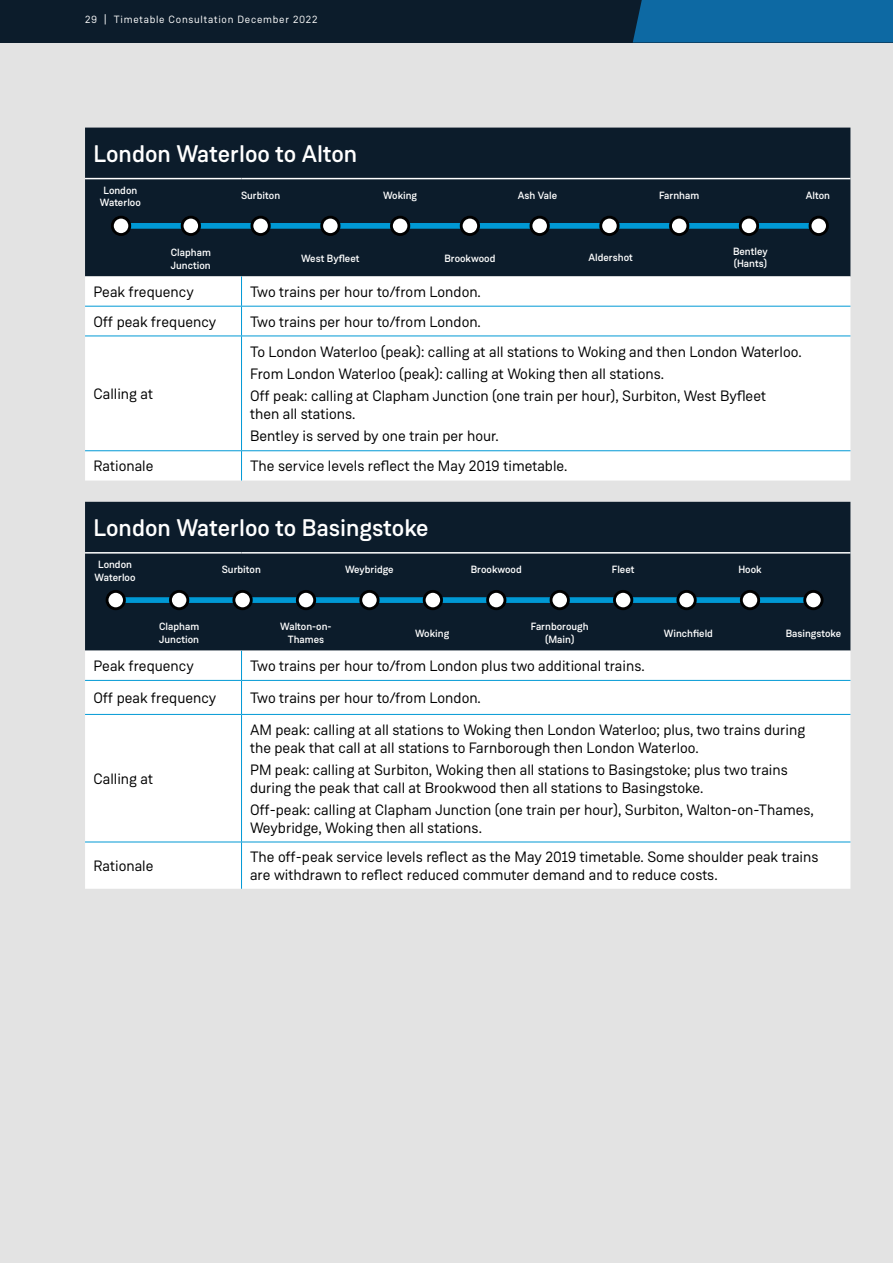
<style>
.page{position:relative;width:893px;height:1263px;background:#fff}
.page>*{position:absolute;margin:0;border:0;box-sizing:border-box;transform-origin:0 0}
.t1{font:500 24px "Weissenhof Grotesk";color:#fff}
.t2{font:15px/18px "Weissenhof Grotesk";color:#000}
.t3{font:500 10.5px/12.6px "Weissenhof Grotesk";color:#fff;text-align:center}
.t4{font:10.5px "Weissenhof Grotesk";letter-spacing:.07em;color:#fff}
</style>
<div class="page">
<div style="left:0;top:43px;width:893px;height:1220px;background:#e3e3e3"></div>
<div style="left:85px;top:128px;width:765px;height:148px;background:#0c1c2b"></div>
<div style="left:85px;top:276px;width:765px;height:204px;background:#fff"></div>
<hr style="left:85px;top:178px;width:157px;height:1px;background:#fff">
<hr style="left:242px;top:178px;width:608px;height:1px;background:#fff">
<hr style="left:242px;top:306px;width:608px;height:1px;background:#0099d5">
<hr style="left:242px;top:336px;width:608px;height:1px;background:#0099d5">
<hr style="left:242px;top:450px;width:608px;height:1px;background:#0099d5">
<hr style="left:241px;top:276px;width:1px;height:30px;background:#0099d5">
<hr style="left:85px;top:306px;width:157px;height:1px;background:#0099d5">
<svg style="left:241px;top:307px;width:1px;height:29px"></svg>
<hr style="left:85px;top:336px;width:157px;height:1px;background:#0099d5">
<hr style="left:241px;top:336px;width:1px;height:114px;background:#0099d5">
<hr style="left:85px;top:450px;width:157px;height:1px;background:#0099d5">
<svg style="left:241px;top:451px;width:1px;height:29px"></svg>
<div style="left:119px;top:223px;width:704px;height:6px;background:#0099d5"></div>
<div style="left:112px;top:217px;width:18px;height:18px;background:#fff;border-radius:50%"></div>
<div style="left:111px;top:216px;width:20px;height:20px;border:3px solid #000;border-radius:50%"></div>
<div style="left:391px;top:217px;width:18px;height:18px;background:#fff;border-radius:50%"></div>
<div style="left:390px;top:216px;width:20px;height:20px;border:3px solid #000;border-radius:50%"></div>
<div style="left:322px;top:217px;width:17px;height:18px;background:#fff;border-radius:50%"></div>
<div style="left:320px;top:216px;width:20px;height:20px;border:3px solid #000;border-radius:50%"></div>
<div style="left:182px;top:217px;width:17px;height:18px;background:#fff;border-radius:50%"></div>
<div style="left:181px;top:216px;width:20px;height:20px;border:3px solid #000;border-radius:50%"></div>
<div style="left:252px;top:217px;width:17px;height:18px;background:#fff;border-radius:50%"></div>
<div style="left:250px;top:216px;width:21px;height:20px;border:3px solid #000;border-radius:50%"></div>
<div style="left:461px;top:217px;width:18px;height:18px;background:#fff;border-radius:50%"></div>
<div style="left:460px;top:216px;width:20px;height:20px;border:3px solid #000;border-radius:50%"></div>
<div style="left:531px;top:217px;width:17px;height:18px;background:#fff;border-radius:50%"></div>
<div style="left:530px;top:216px;width:20px;height:20px;border:3px solid #000;border-radius:50%"></div>
<div style="left:601px;top:217px;width:17px;height:18px;background:#fff;border-radius:50%"></div>
<div style="left:599px;top:216px;width:20px;height:20px;border:3px solid #000;border-radius:50%"></div>
<div style="left:670px;top:217px;width:18px;height:18px;background:#fff;border-radius:50%"></div>
<div style="left:669px;top:216px;width:20px;height:20px;border:3px solid #000;border-radius:50%"></div>
<div style="left:740px;top:217px;width:18px;height:18px;background:#fff;border-radius:50%"></div>
<div style="left:739px;top:216px;width:20px;height:20px;border:3px solid #000;border-radius:50%"></div>
<div style="left:810px;top:217px;width:17px;height:18px;background:#fff;border-radius:50%"></div>
<div style="left:809px;top:216px;width:20px;height:20px;border:3px solid #000;border-radius:50%"></div>
<div style="left:85px;top:502px;width:765px;height:149px;background:#0c1c2b"></div>
<div style="left:85px;top:651px;width:765px;height:238px;background:#fff"></div>
<hr style="left:85px;top:552px;width:157px;height:2px;background:#fff">
<hr style="left:242px;top:552px;width:608px;height:2px;background:#fff">
<hr style="left:242px;top:680px;width:608px;height:1px;background:#0099d5">
<hr style="left:242px;top:714px;width:608px;height:1px;background:#0099d5">
<hr style="left:242px;top:842px;width:608px;height:1px;background:#0099d5">
<svg style="left:241px;top:651px;width:1px;height:29px"></svg>
<hr style="left:85px;top:680px;width:157px;height:1px;background:#0099d5">
<hr style="left:241px;top:681px;width:1px;height:33px;background:#0099d5">
<hr style="left:85px;top:714px;width:157px;height:1px;background:#0099d5">
<hr style="left:241px;top:715px;width:1px;height:127px;background:#0099d5">
<hr style="left:85px;top:842px;width:157px;height:1px;background:#0099d5">
<hr style="left:241px;top:842px;width:1px;height:47px;background:#0099d5">
<div style="left:114px;top:597px;width:703px;height:6px;background:#0099d5"></div>
<div style="left:107px;top:591px;width:17px;height:18px;background:#fff;border-radius:50%"></div>
<div style="left:106px;top:590px;width:20px;height:20px;border:3px solid #000;border-radius:50%"></div>
<div style="left:361px;top:591px;width:17px;height:18px;background:#fff;border-radius:50%"></div>
<div style="left:359px;top:590px;width:21px;height:20px;border:3px solid #000;border-radius:50%"></div>
<div style="left:297px;top:591px;width:18px;height:18px;background:#fff;border-radius:50%"></div>
<div style="left:296px;top:590px;width:20px;height:20px;border:3px solid #000;border-radius:50%"></div>
<div style="left:170px;top:591px;width:18px;height:18px;background:#fff;border-radius:50%"></div>
<div style="left:169px;top:590px;width:20px;height:20px;border:3px solid #000;border-radius:50%"></div>
<div style="left:234px;top:591px;width:17px;height:18px;background:#fff;border-radius:50%"></div>
<div style="left:232px;top:590px;width:21px;height:20px;border:3px solid #000;border-radius:50%"></div>
<div style="left:424px;top:591px;width:18px;height:18px;background:#fff;border-radius:50%"></div>
<div style="left:423px;top:590px;width:20px;height:20px;border:3px solid #000;border-radius:50%"></div>
<div style="left:488px;top:591px;width:17px;height:18px;background:#fff;border-radius:50%"></div>
<div style="left:486px;top:590px;width:20px;height:20px;border:3px solid #000;border-radius:50%"></div>
<div style="left:551px;top:591px;width:17px;height:18px;background:#fff;border-radius:50%"></div>
<div style="left:550px;top:590px;width:20px;height:20px;border:3px solid #000;border-radius:50%"></div>
<div style="left:614px;top:591px;width:18px;height:18px;background:#fff;border-radius:50%"></div>
<div style="left:613px;top:590px;width:20px;height:20px;border:3px solid #000;border-radius:50%"></div>
<div style="left:678px;top:591px;width:17px;height:18px;background:#fff;border-radius:50%"></div>
<div style="left:676px;top:590px;width:21px;height:20px;border:3px solid #000;border-radius:50%"></div>
<div style="left:741px;top:591px;width:18px;height:18px;background:#fff;border-radius:50%"></div>
<div style="left:740px;top:590px;width:20px;height:20px;border:3px solid #000;border-radius:50%"></div>
<div style="left:805px;top:591px;width:17px;height:18px;background:#fff;border-radius:50%"></div>
<div style="left:803px;top:590px;width:20px;height:20px;border:3px solid #000;border-radius:50%"></div>
<div style="left:0;top:0;width:893px;height:43px;background:#0c1c2b"></div>
<div style="left:633px;top:0;width:260px;height:43px;background:#0d69a3"></div>
<p class="t4" style="left:85px;top:13px;width:234px">29 | Timetable Consultation December 2022</p>
<h1 class="t1" style="left:94px;top:139px;width:265px">London Waterloo to Alton</h1>
<p class="t3" style="left:100px;top:184px;width:42px">London<br>Waterloo</p>
<p class="t3" style="left:241px;top:189px;width:41px">Surbiton</p>
<p class="t3" style="left:383px;top:189px;width:35px">Woking</p>
<p class="t3" style="left:518px;top:189px;width:41px">Ash Vale</p>
<p class="t3" style="left:659px;top:189px;width:42px">Farnham</p>
<p class="t3" style="left:806px;top:189px;width:26px">Alton</p>
<p class="t3" style="left:171px;top:246px;width:42px;text-align:left">Clapham<br>Junction</p>
<p class="t3" style="left:301px;top:252px;width:60px">West Byfleet</p>
<p class="t3" style="left:444px;top:252px;width:52px">Brookwood</p>
<p class="t3" style="left:588px;top:251px;width:46px">Aldershot</p>
<p class="t3" style="left:733px;top:245px;width:36px;text-align:left">Bentley (Hants)</p>
<p class="t2" style="left:94px;top:283px;width:102px">Peak frequency</p>
<p class="t2" style="left:250px;top:283px;width:232px">Two trains per hour to/from London.</p>
<p class="t2" style="left:94px;top:312px;width:124px">Off peak frequency</p>
<p class="t2" style="left:250px;top:312px;width:232px">Two trains per hour to/from London.</p>
<p class="t2" style="left:94px;top:385px;width:61px">Calling at</p>
<p class="t2" style="left:250px;top:340px;width:553px;line-height:22.2px">To London Waterloo (peak): calling at all stations to Woking and then London Waterloo.<br>From London Waterloo (peak): calling at Woking then all stations.<br>Off peak: calling at Clapham Junction (one train per hour), Surbiton, West Byfleet</p>
<p class="t2" style="left:250px;top:403px;width:250px;line-height:22.2px">then all stations.<br>Bentley is served by one train per hour.</p>
<p class="t2" style="left:94px;top:457px;width:61px">Rationale</p>
<p class="t2" style="left:250px;top:457px;width:319px">The service levels reflect the May 2019 timetable.</p>
<h1 class="t1" style="left:94px;top:513px;width:337px">London Waterloo to Basingstoke</h1>
<p class="t3" style="left:95px;top:558px;width:42px">London<br>Waterloo</p>
<p class="t3" style="left:222px;top:563px;width:41px">Surbiton</p>
<p class="t3" style="left:345px;top:563px;width:50px">Weybridge</p>
<p class="t3" style="left:471px;top:563px;width:52px">Brookwood</p>
<p class="t3" style="left:612px;top:563px;width:24px">Fleet</p>
<p class="t3" style="left:738px;top:563px;width:25px">Hook</p>
<p class="t3" style="left:159px;top:620px;width:42px;text-align:left">Clapham<br>Junction</p>
<p class="t3" style="left:280px;top:620px;width:53px">Walton-on-<br>Thames</p>
<p class="t3" style="left:415px;top:627px;width:35px">Woking</p>
<p class="t3" style="left:531px;top:620px;width:59px">Farnborough (Main)</p>
<p class="t3" style="left:664px;top:627px;width:51px">Winchfield</p>
<p class="t3" style="left:786px;top:627px;width:57px">Basingstoke</p>
<p class="t2" style="left:94px;top:657px;width:102px">Peak frequency</p>
<p class="t2" style="left:250px;top:657px;width:396px">Two trains per hour to/from London plus two additional trains.</p>
<p class="t2" style="left:94px;top:689px;width:124px">Off peak frequency</p>
<p class="t2" style="left:250px;top:689px;width:232px">Two trains per hour to/from London.</p>
<p class="t2" style="left:94px;top:770px;width:61px">Calling at</p>
<p class="t2" style="left:250px;top:720px;width:557px">AM peak: calling at all stations to Woking then London Waterloo; plus, two trains during the peak that call at all stations to Farnborough then London Waterloo.</p>
<p class="t2" style="left:250px;top:761px;width:539px">PM peak: calling at Surbiton, Woking then all stations to Basingstoke; plus two trains during the peak that call at Brookwood then all stations to Basingstoke.</p>
<p class="t2" style="left:250px;top:801px;width:565px">Off-peak: calling at Clapham Junction (one train per hour), Surbiton, Walton-on-Thames,<br>Weybridge, Woking then all stations.</p>
<p class="t2" style="left:94px;top:857px;width:61px">Rationale</p>
<p class="t2" style="left:250px;top:848px;width:570px">The off-peak service levels reflect as the May 2019 timetable. Some shoulder peak trains are withdrawn to reflect reduced commuter demand and to reduce costs.</p>
</div>
